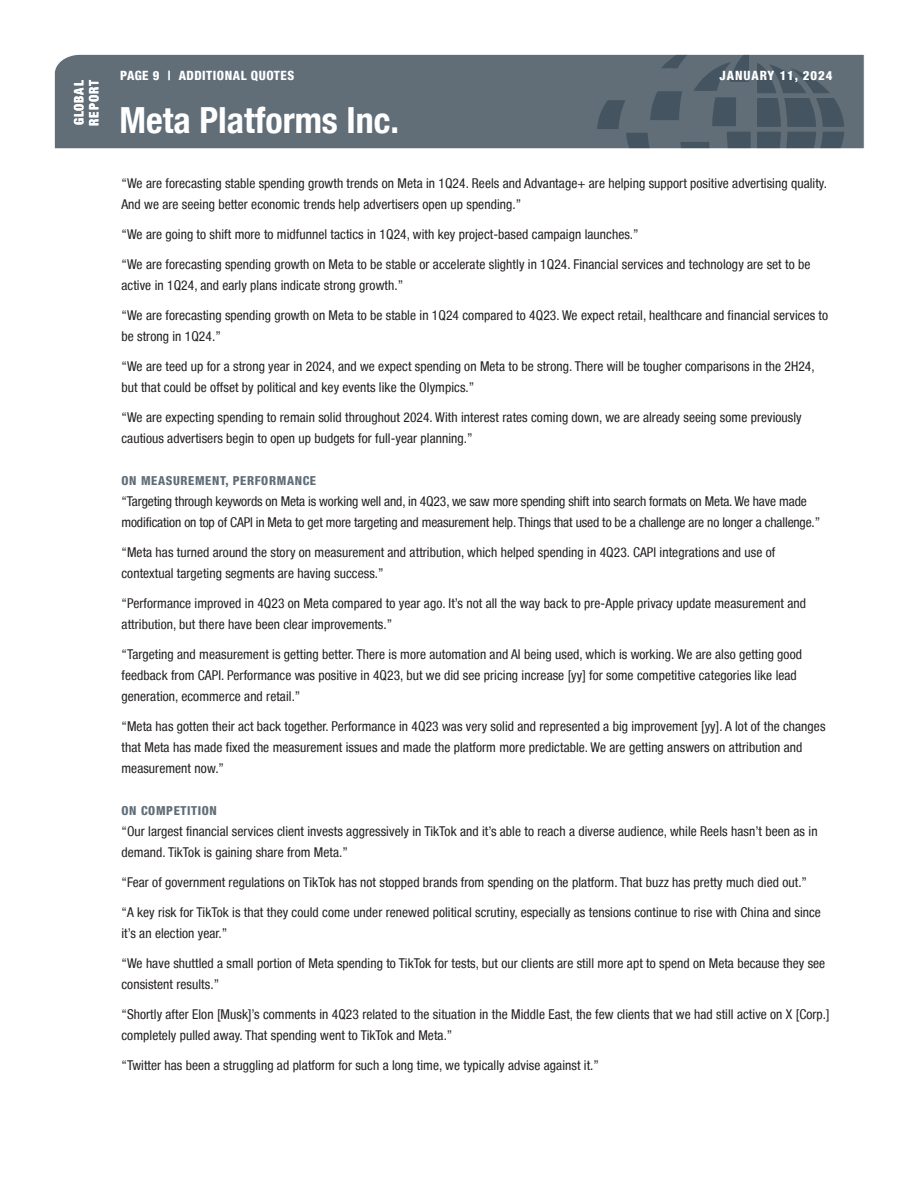
<style>
.page{position:relative;width:918px;height:1188px;background:#fff}
.page>*{position:absolute;margin:0;border:0;box-sizing:border-box;transform-origin:0 0}
.t1{font:700 condensed 36px "Helvetica Neue LT";color:#fff}
.QuoteText{font:condensed 13.5px/21px "Helvetica Neue LT";letter-spacing:.005em;color:#231f20}
.t2{font:800 condensed 12.75px/15px "Helvetica Neue LT";letter-spacing:.075em;color:#fff}
.t3{font:800 condensed 12.75px "Helvetica Neue LT";letter-spacing:.045em;color:#fff}
.SubHead3{font:800 condensed 12.3px "Helvetica Neue LT";letter-spacing:.05em;color:#616e78}
</style>
<div class="page">
<svg style="left:54px;top:54px;width:811px;height:95px;background:#616e78"></svg>
<p class="t2" style="left:71px;top:126px;width:48px;rotate:-90deg">GLOBAL<br>REPORT</p>
<p class="t3" style="left:120px;top:67px;width:176px">PAGE 9 | ADDITIONAL QUOTES</p>
<h1 class="t1" style="left:120px;top:98px;width:281px">Meta Platforms Inc.</h1>
<p class="t2" style="left:719px;top:67px;width:114px">JANUARY 11, 2024</p>
<p class="QuoteText" style="left:122px;top:173px;width:707px">“We are forecasting stable spending growth trends on Meta in 1Q24. Reels and Advantage+ are helping support positive advertising quality.<br>And we are seeing better economic trends help advertisers open up spending.”</p>
<p class="QuoteText" style="left:122px;top:224px;width:519px">“We are going to shift more to midfunnel tactics in 1Q24, with key project-based campaign launches.”</p>
<p class="QuoteText" style="left:122px;top:254px;width:690px">“We are forecasting spending growth on Meta to be stable or accelerate slightly in 1Q24. Financial services and technology are set to be active in 1Q24, and early plans indicate strong growth.”</p>
<p class="QuoteText" style="left:122px;top:305px;width:708px">“We are forecasting spending growth on Meta to be stable in 1Q24 compared to 4Q23. We expect retail, healthcare and financial services to be strong in 1Q24.”</p>
<p class="QuoteText" style="left:122px;top:356px;width:695px">“We are teed up for a strong year in 2024, and we expect spending on Meta to be strong. There will be tougher comparisons in the 2H24, but that could be offset by political and key events like the Olympics.”</p>
<p class="QuoteText" style="left:122px;top:407px;width:682px">“We are expecting spending to remain solid throughout 2024. With interest rates coming down, we are already seeing some previously cautious advertisers begin to open up budgets for full-year planning.”</p>
<p class="SubHead3" style="left:122px;top:473px;width:196px">ON MEASUREMENT, PERFORMANCE</p>
<p class="QuoteText" style="left:122px;top:491px;width:700px">“Targeting through keywords on Meta is working well and, in 4Q23, we saw more spending shift into search formats on Meta. We have made modification on top of CAPI in Meta to get more targeting and measurement help. Things that used to be a challenge are no longer a challenge.”</p>
<p class="QuoteText" style="left:122px;top:542px;width:655px">“Meta has turned around the story on measurement and attribution, which helped spending in 4Q23. CAPI integrations and use of contextual targeting segments are having success.”</p>
<p class="QuoteText" style="left:122px;top:593px;width:686px">“Performance improved in 4Q23 on Meta compared to year ago. It’s not all the way back to pre-Apple privacy update measurement and attribution, but there have been clear improvements.”</p>
<p class="QuoteText" style="left:122px;top:644px;width:682px">“Targeting and measurement is getting better. There is more automation and AI being used, which is working. We are also getting good feedback from CAPI. Performance was positive in 4Q23, but we did see pricing increase [yy] for some competitive categories like lead generation, ecommerce and retail.”</p>
<p class="QuoteText" style="left:122px;top:716px;width:705px">“Meta has gotten their act back together. Performance in 4Q23 was very solid and represented a big improvement [yy]. A lot of the changes that Meta has made fixed the measurement issues and made the platform more predictable. We are getting answers on attribution and measurement now.”</p>
<p class="SubHead3" style="left:122px;top:803px;width:97px">ON COMPETITION</p>
<p class="QuoteText" style="left:122px;top:821px;width:698px">“Our largest financial services client invests aggressively in TikTok and it’s able to reach a diverse audience, while Reels hasn’t been as in demand. TikTok is gaining share from Meta.”</p>
<p class="QuoteText" style="left:122px;top:872px;width:687px">“Fear of government regulations on TikTok has not stopped brands from spending on the platform. That buzz has pretty much died out.”</p>
<p class="QuoteText" style="left:122px;top:902px;width:701px">“A key risk for TikTok is that they could come under renewed political scrutiny, especially as tensions continue to rise with China and since it’s an election year.”</p>
<p class="QuoteText" style="left:122px;top:953px;width:705px">“We have shuttled a small portion of Meta spending to TikTok for tests, but our clients are still more apt to spend on Meta because they see consistent results.”</p>
<p class="QuoteText" style="left:122px;top:1004px;width:710px">“Shortly after Elon [Musk]’s comments in 4Q23 related to the situation in the Middle East, the few clients that we had still active on X [Corp.] completely pulled away. That spending went to TikTok and Meta.”</p>
<p class="QuoteText" style="left:122px;top:1055px;width:479px">“Twitter has been a struggling ad platform for such a long time, we typically advise against it.”</p>
</div>
